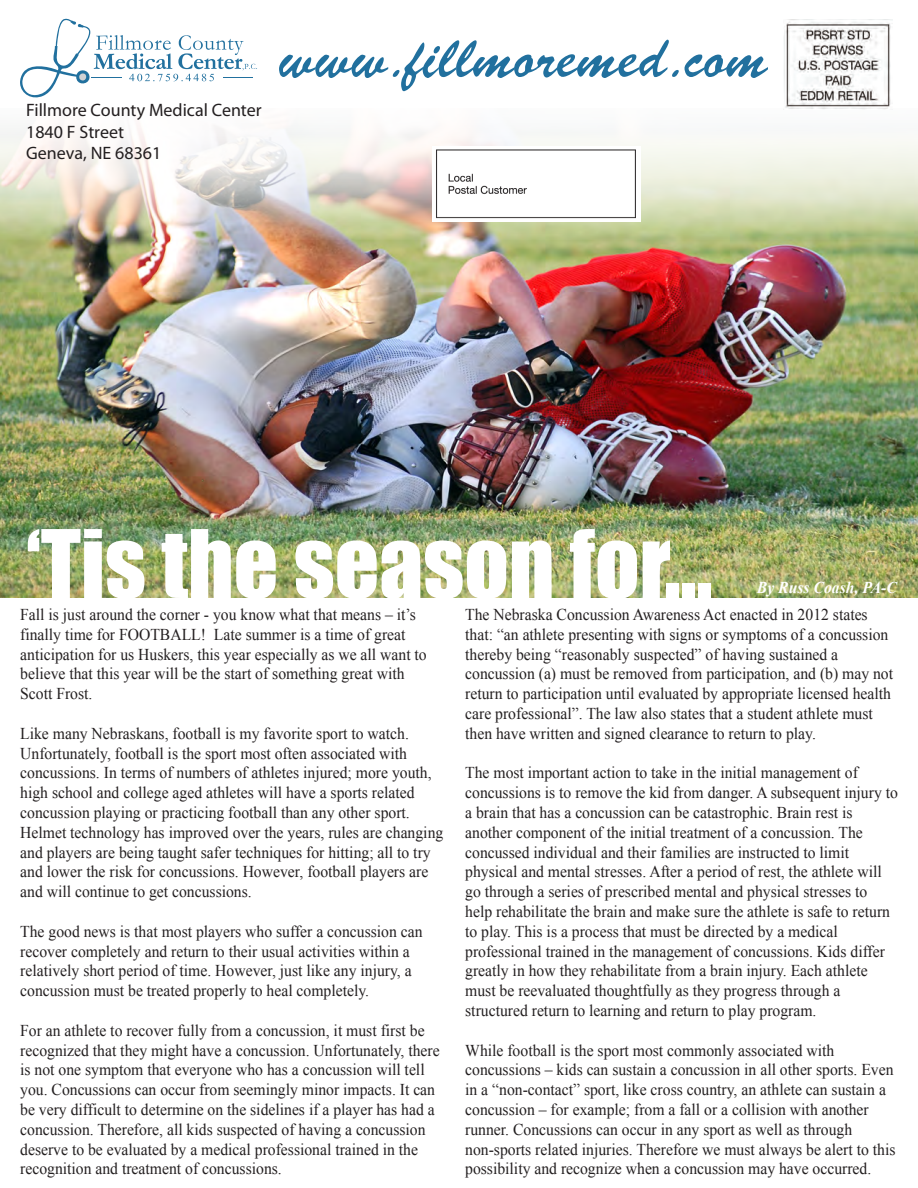
<style>
.page{position:relative;width:918px;height:1188px;background:#fff}
.page>*{position:absolute;margin:0;border:0;box-sizing:border-box;transform-origin:0 0}
.t1{font:87.15px "Impact";color:#fff}
.t2{font:54.45px "Signature";color:#21709e}
.t3{font:18px/21.6px "Myriad Pro";color:#231f20}
.t4{font:16.5px/19.8px "Times New Roman";color:#231f20;scale:.95 1}
.t5{font:italic 700 16.5px "Times New Roman";color:#fff;scale:.95 1}
</style>
<div class="page">
<img style="left:0;top:239px;width:918px;height:359px">
<svg style="left:0;top:19px;width:918px;height:220px"></svg>
<svg style="left:20px;top:18px;width:237px;height:83px"></svg>
<img style="left:432px;top:146px;width:208px;height:75px">
<img style="left:783px;top:20px;width:110px;height:89px">
<p class="t3" style="left:26px;top:99px;width:237px">Fillmore County Medical Center<br>1840 F Street<br>Geneva, NE 68361</p>
<h2 class="t2" style="left:279px;top:28px;width:490px">www.fillmoremed.com</h2>
<h1 class="t1" style="left:26px;top:510px;width:688px">‘Tis the season for...</h1>
<p class="t5" style="left:757px;top:576px;width:149px">By Russ Coash, PA-C</p>
<p class="t4" style="left:465px;top:604px;width:452px">The Nebraska Concussion Awareness Act enacted in 2012 states that: “an athlete presenting with signs or symptoms of a concussion thereby being “reasonably suspected” of having sustained a concussion (a) must be removed from participation, and (b) may not return to participation until evaluated by appropriate licensed health care professional”. The law also states that a student athlete must then have written and signed clearance to return to play.</p>
<p class="t4" style="left:465px;top:763px;width:457px">The most important action to take in the initial management of concussions is to remove the kid from danger. A subsequent injury to a brain that has a concussion can be catastrophic. Brain rest is another component of the initial treatment of a concussion. The concussed individual and their families are instructed to limit physical and mental stresses. After a period of rest, the athlete will go through a series of prescribed mental and physical stresses to help rehabilitate the brain and make sure the athlete is safe to return to play. This is a process that must be directed by a medical professional trained in the management of concussions. Kids differ greatly in how they rehabilitate from a brain injury. Each athlete must be reevaluated thoughtfully as they progress through a structured return to learning and return to play program.</p>
<p class="t4" style="left:465px;top:1040px;width:454px">While football is the sport most commonly associated with concussions – kids can sustain a concussion in all other sports. Even in a “non-contact” sport, like cross country, an athlete can sustain a concussion – for example; from a fall or a collision with another runner. Concussions can occur in any sport as well as through non-sports related injuries. Therefore we must always be alert to this possibility and recognize when a concussion may have occurred.</p>
<p class="t4" style="left:20px;top:604px;width:430px">Fall is just around the corner - you know what that means – it’s finally time for FOOTBALL! Late summer is a time of great anticipation for us Huskers, this year especially as we all want to believe that this year will be the start of something great with Scott Frost.</p>
<p class="t4" style="left:20px;top:723px;width:447px">Like many Nebraskans, football is my favorite sport to watch.<br>Unfortunately, football is the sport most often associated with concussions. In terms of numbers of athletes injured; more youth, high school and college aged athletes will have a sports related concussion playing or practicing football than any other sport.<br>Helmet technology has improved over the years, rules are changing and players are being taught safer techniques for hitting; all to try and lower the risk for concussions. However, football players are and will continue to get concussions.</p>
<p class="t4" style="left:20px;top:921px;width:425px">The good news is that most players who suffer a concussion can recover completely and return to their usual activities within a relatively short period of time. However, just like any injury, a concussion must be treated properly to heal completely.</p>
<p class="t4" style="left:20px;top:1020px;width:443px">For an athlete to recover fully from a concussion, it must first be recognized that they might have a concussion. Unfortunately, there is not one symptom that everyone who has a concussion will tell you. Concussions can occur from seemingly minor impacts. It can be very difficult to determine on the sidelines if a player has had a concussion. Therefore, all kids suspected of having a concussion deserve to be evaluated by a medical professional trained in the recognition and treatment of concussions.</p>
</div>
